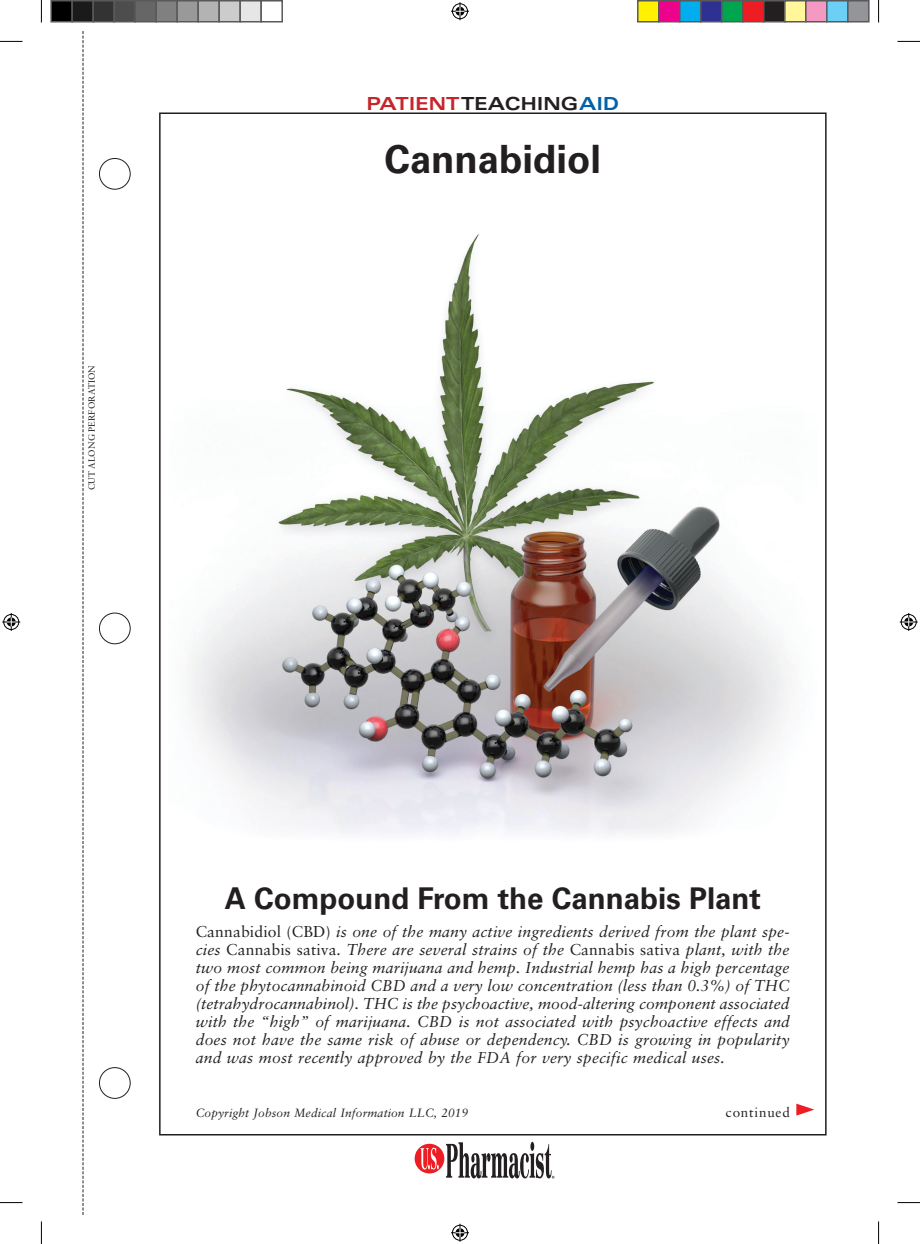
<style>
.page{position:relative;width:920px;height:1244px;background:#fff}
.page>*{position:absolute;margin:0;border:0;box-sizing:border-box;transform-origin:0 0}
.t1{font:700 39px "Univers";color:#231f20}
.t2{font:700 30px "Univers";color:#231f20}
.t3{font:700 expanded 18px "Univers";color:#231f20}
.t4{font:italic 15.75px/18px "Sabon";letter-spacing:.01em;color:#231f20;text-align:justify}
.t5{font:13.5px "Sabon";letter-spacing:.06em;color:#231f20}
.t6{font:italic 12px "Sabon";letter-spacing:.01em;color:#231f20}
.t7{font:9px "Sabon";letter-spacing:.01em;color:#231f20}
.s1{color:#c8242b}
.s2{color:#0161aa}
.s3{font-style:normal}
</style>
<div class="page">
<img style="left:190px;top:234px;width:601px;height:601px">
<div style="left:99px;top:158px;width:32px;height:32px;border:1px solid #231f20;border-radius:50%"></div>
<div style="left:99px;top:1067px;width:32px;height:32px;border:1px solid #231f20;border-radius:50%"></div>
<div style="left:99px;top:613px;width:32px;height:31px;border:1px solid #231f20;border-radius:50%"></div>
<div style="left:415px;top:1144px;width:29px;height:29px;background:#ee1d23;border-radius:50%"></div>
<svg style="left:420px;top:1147px;width:19px;height:22px"></svg>
<svg style="left:446px;top:1142px;width:108px;height:36px"></svg>
<svg style="left:83px;top:31px;width:1px;height:1184px"></svg>
<svg style="left:796px;top:1103px;width:18px;height:12px"></svg>
<svg style="left:0;top:41px;width:22px;height:1px"></svg>
<svg style="left:897px;top:41px;width:23px;height:1px"></svg>
<svg style="left:0;top:1202px;width:22px;height:1px"></svg>
<svg style="left:897px;top:1202px;width:23px;height:1px"></svg>
<svg style="left:41px;top:0;width:1px;height:23px"></svg>
<svg style="left:41px;top:1221px;width:1px;height:23px"></svg>
<svg style="left:878px;top:0;width:1px;height:23px"></svg>
<svg style="left:878px;top:1221px;width:1px;height:23px"></svg>
<svg style="left:451px;top:2px;width:18px;height:18px"></svg>
<svg style="left:451px;top:1224px;width:18px;height:18px"></svg>
<svg style="left:2px;top:613px;width:18px;height:18px"></svg>
<svg style="left:900px;top:613px;width:18px;height:18px"></svg>
<div style="left:51px;top:1px;width:21px;height:21px;background:#000"></div>
<div style="left:50px;top:0;width:23px;height:22px;border:2px solid #595959"></div>
<div style="left:72px;top:1px;width:21px;height:21px;background:#1a1a1a"></div>
<div style="left:71px;top:0;width:23px;height:22px;border:2px solid #595959"></div>
<div style="left:93px;top:1px;width:21px;height:21px;background:#333"></div>
<div style="left:92px;top:0;width:23px;height:22px;border:2px solid #595959"></div>
<div style="left:114px;top:1px;width:21px;height:21px;background:#4d4d4d"></div>
<div style="left:113px;top:0;width:23px;height:22px;border:2px solid #595959"></div>
<div style="left:135px;top:1px;width:21px;height:21px;background:#666"></div>
<div style="left:134px;top:0;width:23px;height:22px;border:2px solid #595959"></div>
<div style="left:156px;top:1px;width:21px;height:21px;background:#808080"></div>
<div style="left:155px;top:0;width:23px;height:22px;border:2px solid #595959"></div>
<div style="left:177px;top:1px;width:21px;height:21px;background:#999"></div>
<div style="left:176px;top:0;width:23px;height:22px;border:2px solid #595959"></div>
<div style="left:198px;top:1px;width:21px;height:21px;background:#b3b3b3"></div>
<div style="left:197px;top:0;width:23px;height:22px;border:2px solid #595959"></div>
<div style="left:219px;top:1px;width:21px;height:21px;background:#ccc"></div>
<div style="left:218px;top:0;width:23px;height:22px;border:2px solid #595959"></div>
<div style="left:240px;top:1px;width:21px;height:21px;background:#e6e6e6"></div>
<div style="left:239px;top:0;width:23px;height:22px;border:2px solid #595959"></div>
<div style="left:260px;top:0;width:23px;height:22px;border:2px solid #595959"></div>
<div style="left:638px;top:1px;width:21px;height:21px;background:#fff101"></div>
<div style="left:637px;top:0;width:22px;height:22px;border:2px solid #595959"></div>
<div style="left:659px;top:1px;width:21px;height:21px;background:#ed028c"></div>
<div style="left:658px;top:0;width:22px;height:22px;border:2px solid #595959"></div>
<div style="left:680px;top:1px;width:21px;height:21px;background:#00aeef"></div>
<div style="left:679px;top:0;width:22px;height:22px;border:2px solid #595959"></div>
<div style="left:701px;top:1px;width:21px;height:21px;background:#2e3092"></div>
<div style="left:700px;top:0;width:22px;height:22px;border:2px solid #595959"></div>
<div style="left:722px;top:1px;width:21px;height:21px;background:#00a54f"></div>
<div style="left:721px;top:0;width:22px;height:22px;border:2px solid #595959"></div>
<div style="left:743px;top:1px;width:21px;height:21px;background:#ee1d23"></div>
<div style="left:742px;top:0;width:22px;height:22px;border:2px solid #595959"></div>
<div style="left:764px;top:1px;width:21px;height:21px;background:#231f20"></div>
<div style="left:763px;top:0;width:22px;height:22px;border:2px solid #595959"></div>
<div style="left:785px;top:1px;width:21px;height:21px;background:#fff79a"></div>
<div style="left:784px;top:0;width:22px;height:22px;border:2px solid #595959"></div>
<div style="left:806px;top:1px;width:21px;height:21px;background:#f499c2"></div>
<div style="left:805px;top:0;width:22px;height:22px;border:2px solid #595959"></div>
<div style="left:827px;top:1px;width:21px;height:21px;background:#6bcff6"></div>
<div style="left:826px;top:0;width:22px;height:22px;border:2px solid #595959"></div>
<div style="left:848px;top:1px;width:21px;height:21px;background:#939598"></div>
<div style="left:847px;top:0;width:22px;height:22px;border:2px solid #595959"></div>
<p class="t7" style="left:86px;top:490px;width:127px;rotate:-90deg">CUT ALONG PERFORATION</p>
<p class="t3" style="left:366px;top:94px;width:254px"><span class="s1">PATIENT</span>TEACHING<span class="s2">AID</span></p>
<h1 class="t1" style="left:384px;top:137px;width:218px">Cannabidiol</h1>
<h2 class="t2" style="left:225px;top:881px;width:538px">A Compound From the Cannabis Plant</h2>
<p class="t4" style="left:196px;top:922px;width:596px"><span class="s3">Cannabidiol (CBD)</span> is one of the many active ingredients derived from the plant spe&shy;cies <span class="s3">Cannabis sativa</span>. There are several strains of the <span class="s3">Cannabis sativa</span> plant, with the two most common being marijuana and hemp. Industrial hemp has a high percentage of the phytocannabinoid CBD and a very low concentration (less than 0.3%) of THC (tetrahydrocannabinol). THC is the psychoactive, mood-altering component associated with the “high” of marijuana. CBD is not associated with psychoactive effects and does not have the same risk of abuse or dependency. CBD is growing in popularity and was most recently approved by the FDA for very specific medical uses.</p>
<p class="t6" style="left:196px;top:1105px;width:274px">Copyright Jobson Medical Information LLC, 2019</p>
<p class="t5" style="left:726px;top:1104px;width:66px">continued</p>
</div>
